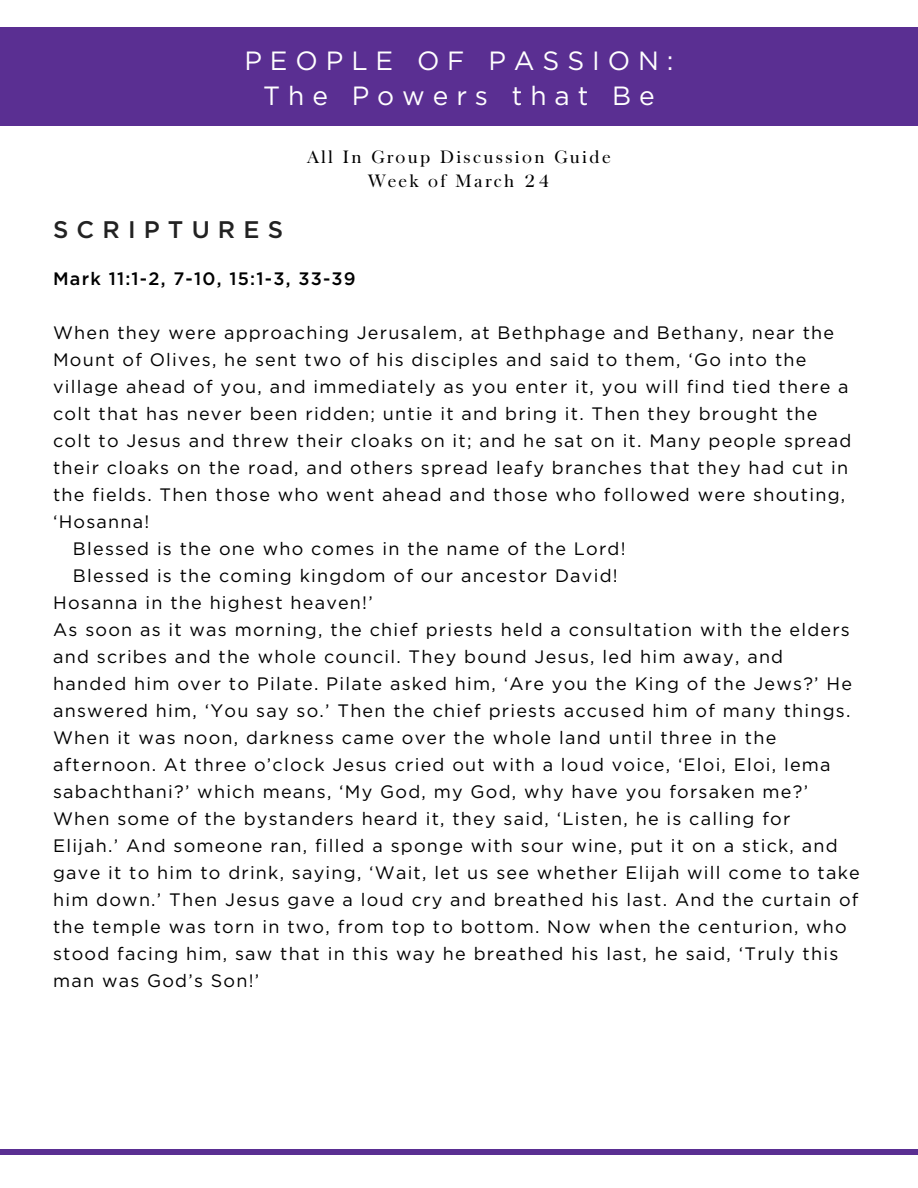
<style>
.page{position:relative;width:918px;height:1188px;background:#fff}
.page>*{position:absolute;margin:0;border:0;box-sizing:border-box;transform-origin:0 0}
.t1{font:26.4px/34.8px "Gotham";letter-spacing:.3em;color:#fff;text-align:center}
.t2{font:500 24px "Gotham";letter-spacing:.34em;color:#222}
.t3{font:18px/27px "Gotham";letter-spacing:.07em;color:#000}
.t4{font:500 18px "Gotham";letter-spacing:.07em;color:#000}
.t5{font:17.25px/23.7px "Baskerville";letter-spacing:.14em;color:#000;text-align:center}
</style>
<div class="page">
<div style="left:0;top:27px;width:918px;height:99px;background:#5a2f92"></div>
<div style="left:0;top:1150px;width:918px;height:5px;background:#5a2f92"></div>
<h2 class="t1" style="left:244px;top:45px;width:431px">PEOPLE OF PASSION:<br>The Powers that Be</h2>
<p class="t5" style="left:307px;top:146px;width:305px">All In Group Discussion Guide<br>Week of March 24</p>
<h3 class="t2" style="left:53px;top:218px;width:231px">SCRIPTURES</h3>
<h1 class="t4" style="left:53px;top:271px;width:304px">Mark 11:1-2, 7-10, 15:1-3, 33-39</h1>
<p class="t3" style="left:53px;top:320px;width:800px">When they were approaching Jerusalem, at Bethphage and Bethany, near the Mount of Olives, he sent two of his disciples and said to them, ‘Go into the village ahead of you, and immediately as you enter it, you will find tied there a colt that has never been ridden; untie it and bring it. Then they brought the colt to Jesus and threw their cloaks on it; and he sat on it. Many people spread their cloaks on the road, and others spread leafy branches that they had cut in the fields. Then those who went ahead and those who followed were shouting,</p>
<p class="t3" style="left:53px;top:509px;width:98px">‘Hosanna!</p>
<p class="t3" style="left:73px;top:536px;width:554px">Blessed is the one who comes in the name of the Lord!</p>
<p class="t3" style="left:73px;top:563px;width:546px">Blessed is the coming kingdom of our ancestor David!</p>
<p class="t3" style="left:53px;top:590px;width:321px">Hosanna in the highest heaven!’</p>
<p class="t3" style="left:53px;top:617px;width:800px">As soon as it was morning, the chief priests held a consultation with the elders and scribes and the whole council. They bound Jesus, led him away, and handed him over to Pilate. Pilate asked him, ‘Are you the King of the Jews?’ He answered him, ‘You say so.’ Then the chief priests accused him of many things.</p>
<p class="t3" style="left:53px;top:725px;width:808px">When it was noon, darkness came over the whole land until three in the afternoon. At three o’clock Jesus cried out with a loud voice, ‘Eloi, Eloi, lema sabachthani?’ which means, ‘My God, my God, why have you forsaken me?’ When some of the bystanders heard it, they said, ‘Listen, he is calling for Elijah.’ And someone ran, filled a sponge with sour wine, put it on a stick, and gave it to him to drink, saying, ‘Wait, let us see whether Elijah will come to take him down.’ Then Jesus gave a loud cry and breathed his last. And the curtain of the temple was torn in two, from top to bottom. Now when the centurion, who stood facing him, saw that in this way he breathed his last, he said, ‘Truly this man was God’s Son!’</p>
</div>
